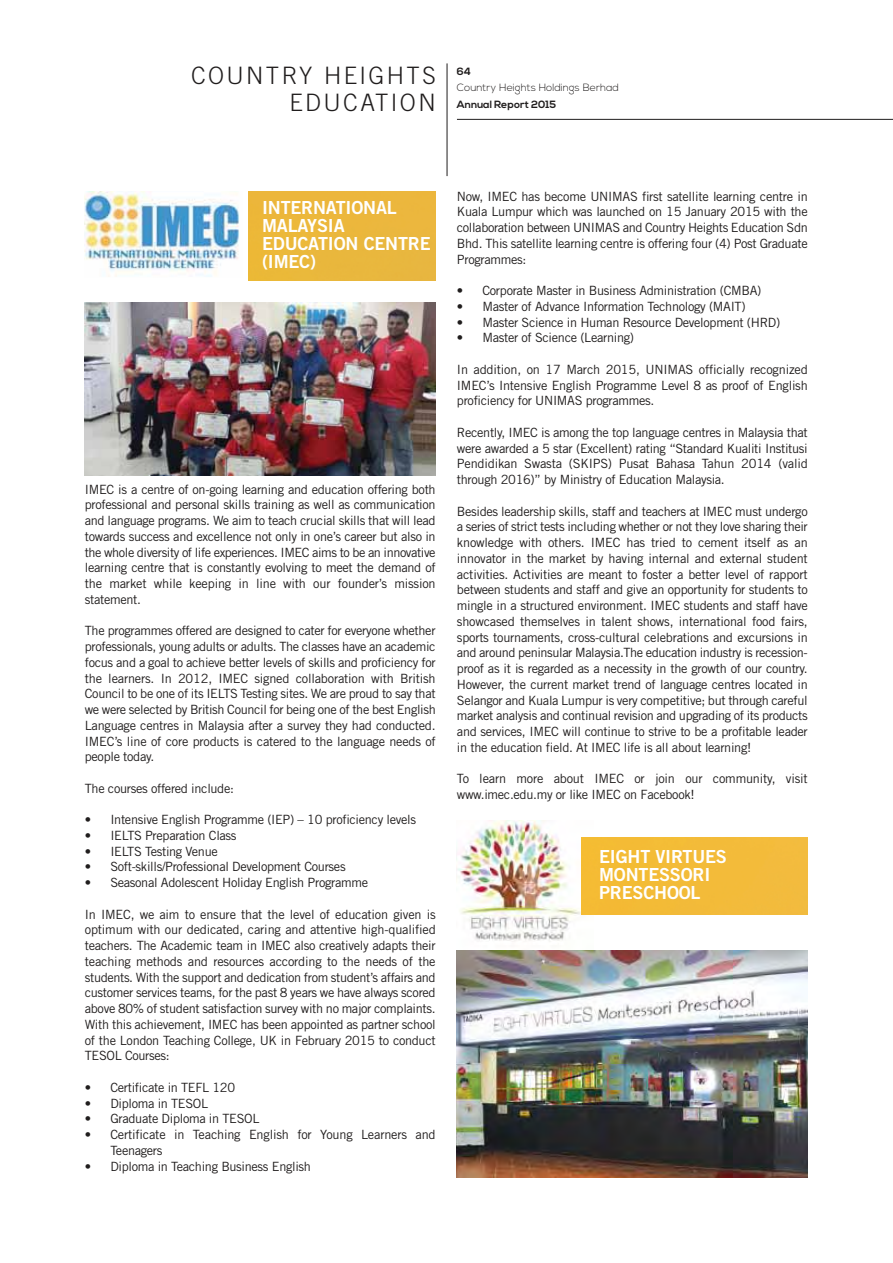
<style>
.page{position:relative;width:893px;height:1263px;background:#fff}
.page>*{position:absolute;margin:0;border:0;box-sizing:border-box;transform-origin:0 0}
.t1{font:300 24px/27px "Trade Gothic";letter-spacing:.1em;color:#201d1d;text-align:right}
.t2{font:18px/18px "Trade Gothic Bold Two";letter-spacing:-.01em;color:#fff}
.t3{font:12.75px/15.8px "Trade Gothic";letter-spacing:-.025em;color:#201d1d;text-align:justify}
.t4{font:300 10.5px "Nexa";color:#201d1d}
.t5{font:700 10.5px "Nexa";color:#201d1d}
</style>
<div class="page">
<img style="left:457px;top:821px;width:136px;height:130px">
<div style="left:248px;top:191px;width:188px;height:90px;background:#ecb73c"></div>
<div style="left:581px;top:838px;width:227px;height:76px;background:#f3bb39"></div>
<hr style="left:447px;top:63px;width:1px;height:113px;background:#201d1d">
<hr style="left:457px;top:119px;width:435px;height:1px;background:#201d1d">
<img style="left:85px;top:302px;width:351px;height:173px">
<img style="left:457px;top:951px;width:351px;height:227px">
<img style="left:85px;top:191px;width:155px;height:86px">
<h1 class="t1" style="left:191px;top:64px;width:246px">COUNTRY HEIGHTS<br>EDUCATION</h1>
<p class="t5" style="left:457px;top:67px;width:16px">64</p>
<p class="t4" style="left:457px;top:84px;width:163px">Country Heights Holdings Berhad</p>
<p class="t5" style="left:457px;top:100px;width:101px">Annual Report 2015</p>
<h2 class="t2" style="left:262px;top:201px;width:170px">INTERNATIONAL<br>MALAYSIA<br>EDUCATION CENTRE (IMEC)</h2>
<p class="t3" style="left:85px;top:482px;width:352px">IMEC is a centre of on-going learning and education offering both professional and personal skills training as well as communication and language programs. We aim to teach crucial skills that will lead towards success and excellence not only in one’s career but also in the whole diversity of life experiences. IMEC aims to be an innovative learning centre that is constantly evolving to meet the demand of the market while keeping in line with our founder’s mission statement.</p>
<p class="t3" style="left:85px;top:624px;width:352px">The programmes offered are designed to cater for everyone whether professionals, young adults or adults. The classes have an academic focus and a goal to achieve better levels of skills and proficiency for the learners. In 2012, IMEC signed collaboration with British Council to be one of its IELTS Testing sites. We are proud to say that we were selected by British Council for being one of the best English Language centres in Malaysia after a survey they had conducted.<br>IMEC’s line of core products is catered to the language needs of people today.</p>
<p class="t3" style="left:85px;top:782px;width:151px">The courses offered include:</p>
<p class="t3" style="left:85px;top:813px;width:333px">• Intensive English Programme (IEP) – 10 proficiency levels</p>
<p class="t3" style="left:85px;top:829px;width:153px">• IELTS Preparation Class</p>
<p class="t3" style="left:85px;top:844px;width:134px">• IELTS Testing Venue</p>
<p class="t3" style="left:85px;top:860px;width:262px">• Soft-skills/Professional Development Courses</p>
<p class="t3" style="left:85px;top:876px;width:285px">• Seasonal Adolescent Holiday English Programme</p>
<p class="t3" style="left:85px;top:907px;width:352px">In IMEC, we aim to ensure that the level of education given is optimum with our dedicated, caring and attentive high-qualified teachers. The Academic team in IMEC also creatively adapts their teaching methods and resources according to the needs of the students. With the support and dedication from student’s affairs and customer services teams, for the past 8 years we have always scored above 80% of student satisfaction survey with no major complaints.<br>With this achievement, IMEC has been appointed as partner school of the London Teaching College, UK in February 2015 to conduct TESOL Courses:</p>
<p class="t3" style="left:85px;top:1081px;width:152px">• Certificate in TEFL 120</p>
<p class="t3" style="left:85px;top:1096px;width:125px">• Diploma in TESOL</p>
<p class="t3" style="left:85px;top:1112px;width:176px">• Graduate Diploma in TESOL</p>
<p class="t3" style="left:110px;top:1128px;width:327px;text-indent:-26px">• Certificate in Teaching English for Young Learners and<br>Teenagers</p>
<p class="t3" style="left:85px;top:1159px;width:228px">• Diploma in Teaching Business English</p>
<p class="t3" style="left:457px;top:189px;width:352px">Now, IMEC has become UNIMAS first satellite learning centre in Kuala Lumpur which was launched on 15 January 2015 with the collaboration between UNIMAS and Country Heights Education Sdn Bhd. This satellite learning centre is offering four (4) Post Graduate Programmes:</p>
<p class="t3" style="left:457px;top:284px;width:306px">• Corporate Master in Business Administration (CMBA)</p>
<p class="t3" style="left:457px;top:300px;width:290px">• Master of Advance Information Technology (MAIT)</p>
<p class="t3" style="left:457px;top:315px;width:325px">• Master Science in Human Resource Development (HRD)</p>
<p class="t3" style="left:457px;top:331px;width:179px">• Master of Science (Learning)</p>
<p class="t3" style="left:457px;top:363px;width:352px">In addition, on 17 March 2015, UNIMAS officially recognized IMEC’s Intensive English Programme Level 8 as proof of English proficiency for UNIMAS programmes.</p>
<p class="t3" style="left:457px;top:426px;width:352px">Recently, IMEC is among the top language centres in Malaysia that were awarded a 5 star (Excellent) rating “Standard Kualiti Institusi Pendidikan Swasta (SKIPS) Pusat Bahasa Tahun 2014 (valid through 2016)” by Ministry of Education Malaysia.</p>
<p class="t3" style="left:457px;top:504px;width:352px">Besides leadership skills, staff and teachers at IMEC must undergo a series of strict tests including whether or not they love sharing their knowledge with others. IMEC has tried to cement itself as an innovator in the market by having internal and external student activities. Activities are meant to foster a better level of rapport between students and staff and give an opportunity for students to mingle in a structured environment. IMEC students and staff have showcased themselves in talent shows, international food fairs, sports tournaments, cross-cultural celebrations and excursions in and around peninsular Malaysia.The education industry is recession&shy;proof as it is regarded as a necessity in the growth of our country.<br>However, the current market trend of language centres located in Selangor and Kuala Lumpur is very competitive; but through careful market analysis and continual revision and upgrading of its products and services, IMEC will continue to strive to be a profitable leader in the education field. At IMEC life is all about learning!</p>
<p class="t3" style="left:457px;top:772px;width:352px">To learn more about IMEC or join our community, visit www.imec.edu.my or like IMEC on Facebook!</p>
<h2 class="t2" style="left:599px;top:849px;width:129px">EIGHT VIRTUES<br>MONTESSORI<br>PRESCHOOL</h2>
</div>
